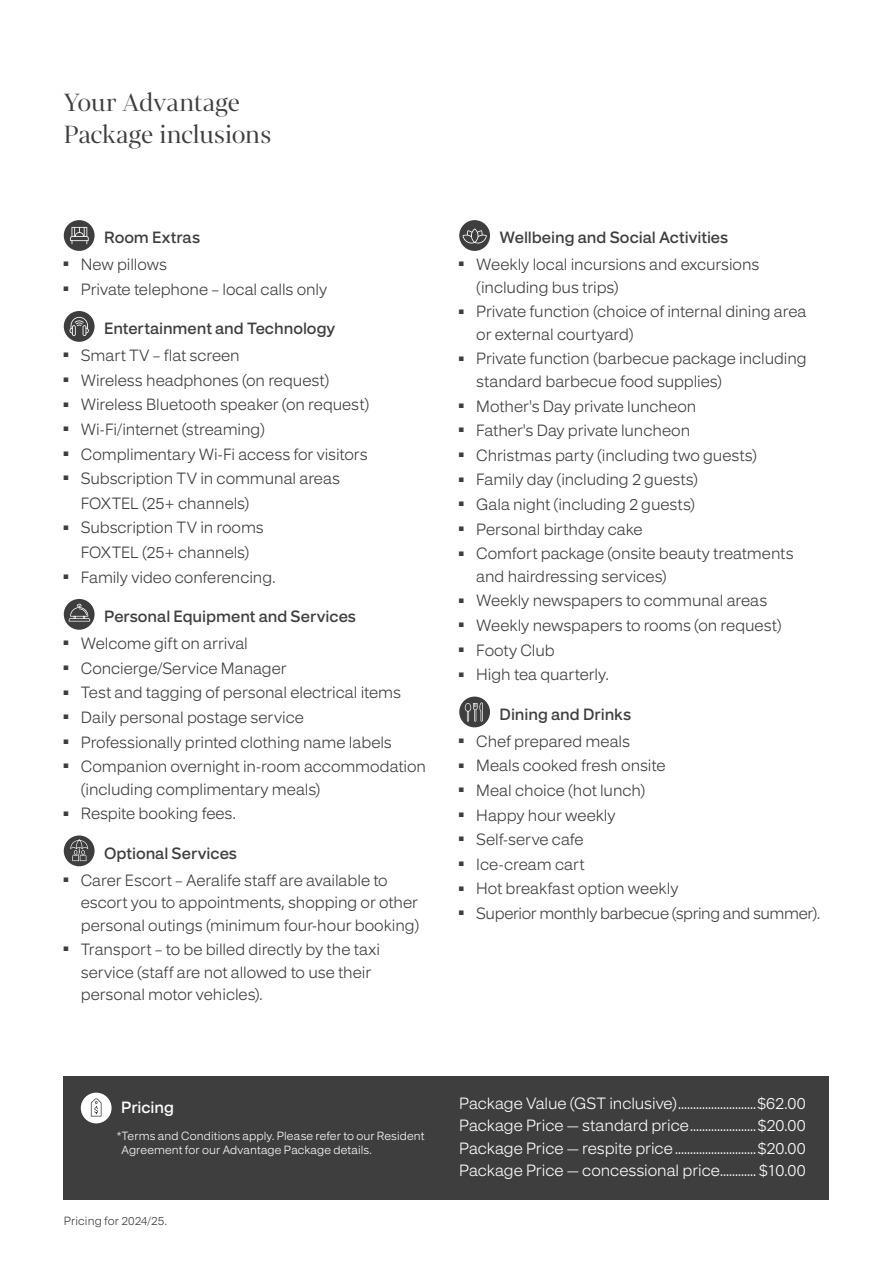
<style>
.page{position:relative;width:893px;height:1263px;background:#fff}
.page>*{position:absolute;margin:0;border:0;box-sizing:border-box;transform-origin:0 0}
.t1{font:27px/32.4px "Mixta Pro";letter-spacing:-.005em;color:#3e3e3f}
.t2{font:300 16.5px/22.5px "Urania";color:#3e3e3f}
.t3{font:300 16.5px/22.5px "Urania";color:#fff}
.t4{font:500 16.5px "Urania";color:#3e3e3f}
.t5{font:300 16.5px "Urania";letter-spacing:-.02em;color:#3e3e3f}
.t6{font:500 16.5px "Urania";letter-spacing:-.005em;color:#fff}
.t7{font:300 12px/14.4px "Urania";letter-spacing:.01em;color:#fff}
.t8{font:300 12px "Urania";letter-spacing:.01em;color:#3e3e3f}
</style>
<div class="page">
<div style="left:64px;top:220px;width:31px;height:31px;background:#3e3e3f;border-radius:50%"></div>
<svg style="left:70px;top:227px;width:19px;height:17px"></svg>
<div style="left:64px;top:311px;width:31px;height:31px;background:#3e3e3f;border-radius:50%"></div>
<svg style="left:70px;top:317px;width:19px;height:19px"></svg>
<svg style="left:64px;top:599px;width:31px;height:31px"></svg>
<svg style="left:69px;top:604px;width:21px;height:17px"></svg>
<div style="left:64px;top:835px;width:31px;height:31px;background:#3e3e3f;border-radius:50%"></div>
<svg style="left:70px;top:839px;width:18px;height:22px"></svg>
<div style="left:459px;top:220px;width:31px;height:31px;background:#3e3e3f;border-radius:50%"></div>
<svg style="left:463px;top:228px;width:24px;height:16px"></svg>
<div style="left:459px;top:696px;width:31px;height:31px;background:#3e3e3f;border-radius:50%"></div>
<svg style="left:465px;top:702px;width:18px;height:20px"></svg>
<div style="left:64px;top:1076px;width:765px;height:123px;background:#3e3e3f"></div>
<div style="left:81px;top:1093px;width:31px;height:30px;background:#fff;border-radius:50%"></div>
<svg style="left:91px;top:1098px;width:11px;height:18px"></svg>
<p class="t1" style="left:64px;top:86px;width:209px">Your Advantage<br>Package inclusions</p>
<p class="t4" style="left:104px;top:231px;width:97px">Room Extras</p>
<p class="t2" style="left:64px;top:255px;width:105px"><sup>◼</sup> New pillows</p>
<p class="t2" style="left:64px;top:279px;width:265px"><sup>◼</sup> Private telephone – local calls only</p>
<p class="t4" style="left:104px;top:322px;width:233px">Entertainment and Technology</p>
<p class="t2" style="left:64px;top:346px;width:178px"><sup>◼</sup> Smart TV – flat screen</p>
<p class="t2" style="left:64px;top:370px;width:267px"><sup>◼</sup> Wireless headphones (on request)</p>
<p class="t2" style="left:64px;top:395px;width:307px"><sup>◼</sup> Wireless Bluetooth speaker (on request)</p>
<p class="t2" style="left:64px;top:419px;width:203px"><sup>◼</sup> Wi-Fi/internet (streaming)</p>
<p class="t2" style="left:64px;top:444px;width:305px"><sup>◼</sup> Complimentary Wi-Fi access for visitors</p>
<p class="t2" style="left:64px;top:469px;width:278px"><sup>◼</sup> Subscription TV in communal areas</p>
<p class="t2" style="left:81px;top:493px;width:170px">FOXTEL (25+ channels)</p>
<p class="t2" style="left:64px;top:518px;width:202px"><sup>◼</sup> Subscription TV in rooms</p>
<p class="t2" style="left:81px;top:543px;width:170px">FOXTEL (25+ channels)</p>
<p class="t2" style="left:64px;top:567px;width:213px"><sup>◼</sup> Family video conferencing.</p>
<p class="t4" style="left:104px;top:610px;width:253px">Personal Equipment and Services</p>
<p class="t2" style="left:64px;top:633px;width:186px"><sup>◼</sup> Welcome gift on arrival</p>
<p class="t2" style="left:64px;top:658px;width:224px"><sup>◼</sup> Concierge/Service Manager</p>
<p class="t2" style="left:64px;top:683px;width:339px"><sup>◼</sup> Test and tagging of personal electrical items</p>
<p class="t2" style="left:64px;top:707px;width:242px"><sup>◼</sup> Daily personal postage service</p>
<p class="t2" style="left:64px;top:732px;width:330px"><sup>◼</sup> Professionally printed clothing name labels</p>
<p class="t2" style="left:81px;top:757px;width:347px;text-indent:-17px"><sup>◼</sup> Companion overnight in-room accommodation (including complimentary meals)</p>
<p class="t2" style="left:64px;top:804px;width:174px"><sup>◼</sup> Respite booking fees.</p>
<p class="t4" style="left:104px;top:846px;width:134px">Optional Services</p>
<p class="t2" style="left:81px;top:870px;width:340px;text-indent:-17px"><sup>◼</sup> Carer Escort – Aeralife staff are available to escort you to appointments, shopping or other personal outings (minimum four-hour booking)</p>
<p class="t2" style="left:81px;top:940px;width:301px;text-indent:-17px"><sup>◼</sup> Transport – to be billed directly by the taxi service (staff are not allowed to use their personal motor vehicles).</p>
<p class="t4" style="left:500px;top:231px;width:230px">Wellbeing and Social Activities</p>
<p class="t2" style="left:476px;top:255px;width:285px;text-indent:-17px"><sup>◼</sup> Weekly local incursions and excursions (including bus trips)</p>
<p class="t2" style="left:476px;top:302px;width:332px;text-indent:-17px"><sup>◼</sup> Private function (choice of internal dining area or external courtyard)</p>
<p class="t2" style="left:476px;top:349px;width:332px;text-indent:-17px"><sup>◼</sup> Private function (barbecue package including standard barbecue food supplies)</p>
<p class="t2" style="left:459px;top:396px;width:239px"><sup>◼</sup> Mother's Day private luncheon</p>
<p class="t2" style="left:459px;top:421px;width:232px"><sup>◼</sup> Father's Day private luncheon</p>
<p class="t2" style="left:459px;top:445px;width:299px"><sup>◼</sup> Christmas party (including two guests)</p>
<p class="t2" style="left:459px;top:470px;width:240px"><sup>◼</sup> Family day (including 2 guests)</p>
<p class="t2" style="left:459px;top:495px;width:237px"><sup>◼</sup> Gala night (including 2 guests)</p>
<p class="t2" style="left:459px;top:519px;width:185px"><sup>◼</sup> Personal birthday cake</p>
<p class="t2" style="left:476px;top:544px;width:319px;text-indent:-17px"><sup>◼</sup> Comfort package (onsite beauty treatments and hairdressing services)</p>
<p class="t2" style="left:459px;top:591px;width:310px"><sup>◼</sup> Weekly newspapers to communal areas</p>
<p class="t2" style="left:459px;top:616px;width:324px"><sup>◼</sup> Weekly newspapers to rooms (on request)</p>
<p class="t2" style="left:459px;top:640px;width:97px"><sup>◼</sup> Footy Club</p>
<p class="t2" style="left:459px;top:665px;width:151px"><sup>◼</sup> High tea quarterly.</p>
<p class="t4" style="left:500px;top:707px;width:133px">Dining and Drinks</p>
<p class="t2" style="left:459px;top:731px;width:172px"><sup>◼</sup> Chef prepared meals</p>
<p class="t2" style="left:459px;top:756px;width:208px"><sup>◼</sup> Meals cooked fresh onsite</p>
<p class="t2" style="left:459px;top:780px;width:187px"><sup>◼</sup> Meal choice (hot lunch)</p>
<p class="t2" style="left:459px;top:805px;width:158px"><sup>◼</sup> Happy hour weekly</p>
<p class="t2" style="left:459px;top:830px;width:126px"><sup>◼</sup> Self-serve cafe</p>
<p class="t2" style="left:459px;top:854px;width:127px"><sup>◼</sup> Ice-cream cart</p>
<p class="t2" style="left:459px;top:879px;width:221px"><sup>◼</sup> Hot breakfast option weekly</p>
<p class="t5" style="left:459px;top:907px;width:362px"><sup>◼</sup> Superior monthly barbecue (spring and summer).</p>
<p class="t6" style="left:121px;top:1100px;width:55px">Pricing</p>
<p class="t7" style="left:121px;top:1129px;width:305px;text-indent:-5px">*Terms and Conditions apply. Please refer to our Resident<br>Agreement for our Advantage Package details.</p>
<p class="t8" style="left:64px;top:1216px;width:105px">Pricing for 2024/25.</p>
<p class="t3" style="left:459px;top:1093px;width:348px">Package Value (GST inclusive)..........................$62.00</p>
<p class="t3" style="left:459px;top:1115px;width:348px">Package Price — standard price......................$20.00<br>Package Price — respite price ...........................$20.00</p>
<p class="t3" style="left:459px;top:1160px;width:348px">Package Price — concessional price............ $10.00</p>
</div>
